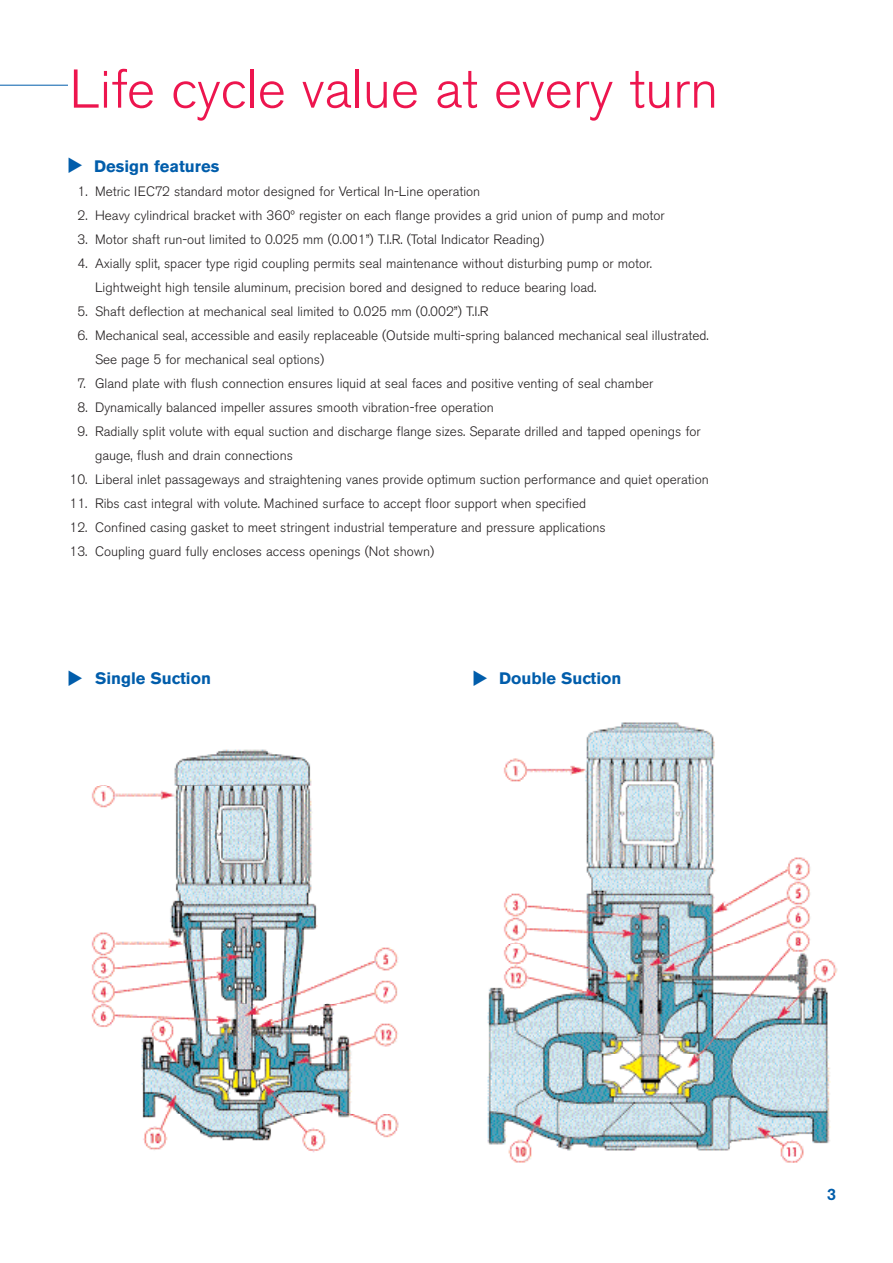
<style>
.page{position:relative;width:893px;height:1263px;background:#fff}
.page>*{position:absolute;margin:0;border:0;box-sizing:border-box;transform-origin:0 0}
.t1{font:300 54px "Akzidenz Grotesk BE";color:#ed154e}
.t2{font:700 16.5px "Akzidenz Grotesk BE";color:#015dab}
.t3{font:500 16.5px "Akzidenz Grotesk BE";color:#015dab}
.t4{font:300 13.5px/24px "Akzidenz Grotesk BE";color:#231f20}
</style>
<div class="page">
<hr style="left:0;top:85px;width:467px;height:1px;background:#015dab">
<div style="left:68px;top:68px;width:770px;height:60px;background:#fff"></div>
<img style="left:91px;top:749px;width:308px;height:404px">
<img style="left:487px;top:722px;width:351px;height:441px">
<h1 class="t1" style="left:70px;top:66px;width:650px">Life cycle value at every turn</h1>
<p class="t2" style="left:94px;top:160px;width:127px">Design features</p>
<p class="t4" style="left:78px;top:181px;width:404px">1. Metric IEC72 standard motor designed for Vertical In-Line operation</p>
<p class="t4" style="left:78px;top:205px;width:589px">2. Heavy cylindrical bracket with 360º register on each flange provides a grid union of pump and motor</p>
<p class="t4" style="left:78px;top:229px;width:468px">3. Motor shaft run-out limited to 0.025 mm (0.001”) T.I.R. (Total Indicator Reading)</p>
<p class="t4" style="left:95px;top:253px;width:558px;text-indent:-17px">4. Axially split, spacer type rigid coupling permits seal maintenance without disturbing pump or motor.<br>Lightweight high tensile aluminum, precision bored and designed to reduce bearing load.</p>
<p class="t4" style="left:78px;top:301px;width:413px">5. Shaft deflection at mechanical seal limited to 0.025 mm (0.002”) T.I.R</p>
<p class="t4" style="left:95px;top:325px;width:615px;text-indent:-17px">6. Mechanical seal, accessible and easily replaceable (Outside multi-spring balanced mechanical seal illustrated.<br>See page 5 for mechanical seal options)</p>
<p class="t4" style="left:78px;top:373px;width:577px">7. Gland plate with flush connection ensures liquid at seal faces and positive venting of seal chamber</p>
<p class="t4" style="left:78px;top:397px;width:418px">8. Dynamically balanced impeller assures smooth vibration-free operation</p>
<p class="t4" style="left:95px;top:421px;width:607px;text-indent:-17px">9. Radially split volute with equal suction and discharge flange sizes. Separate drilled and tapped openings for gauge, flush and drain connections</p>
<p class="t4" style="left:70px;top:469px;width:641px">10. Liberal inlet passageways and straightening vanes provide optimum suction performance and quiet operation</p>
<p class="t4" style="left:70px;top:493px;width:518px">11. Ribs cast integral with volute. Machined surface to accept floor support when specified</p>
<p class="t4" style="left:70px;top:517px;width:538px">12. Confined casing gasket to meet stringent industrial temperature and pressure applications</p>
<p class="t4" style="left:70px;top:541px;width:366px">13. Coupling guard fully encloses access openings (Not shown)</p>
<p class="t2" style="left:95px;top:672px;width:117px">Single Suction</p>
<p class="t2" style="left:499px;top:672px;width:124px">Double Suction</p>
<p class="t3" style="left:827px;top:1188px;width:11px">3</p>
</div>
